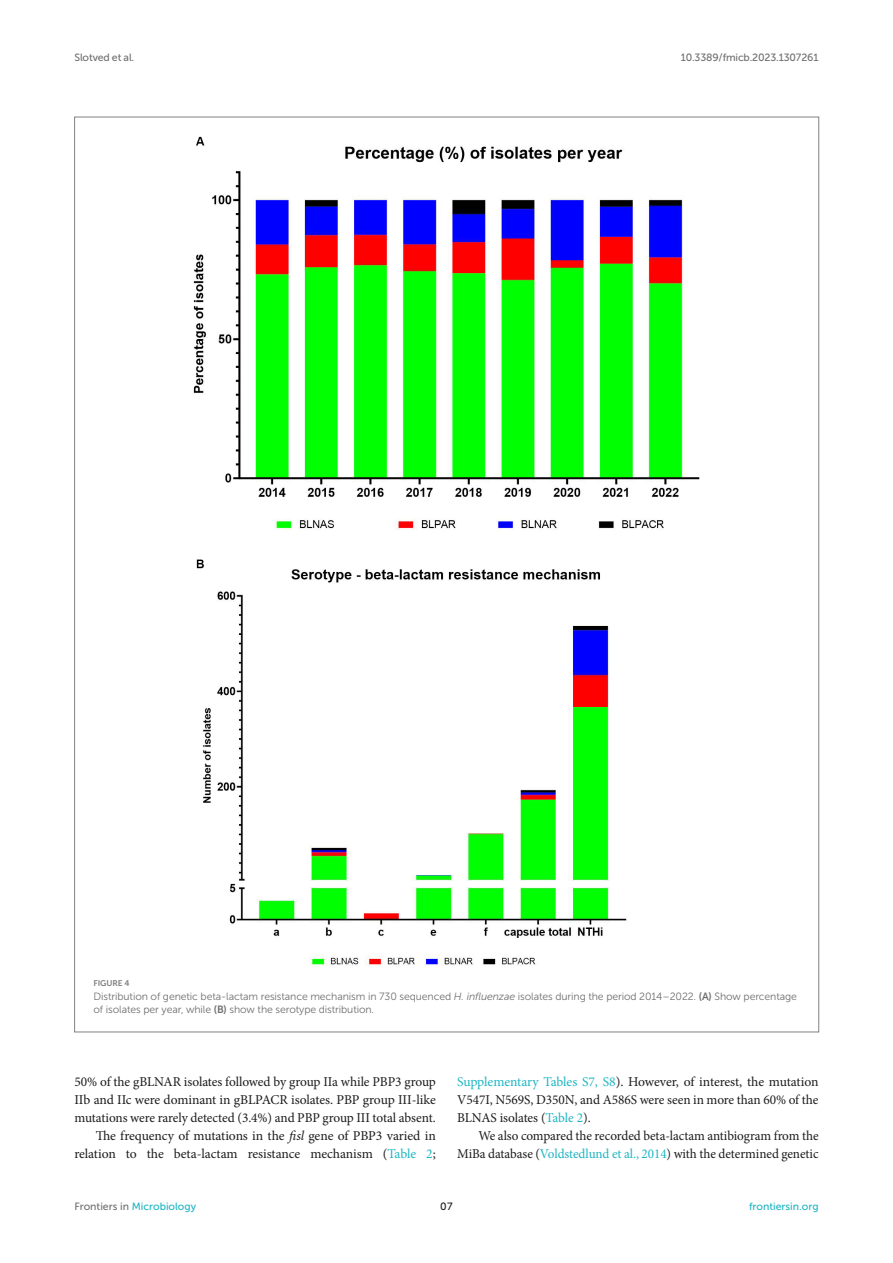
<style>
.page{position:relative;width:893px;height:1263px;background:#fff}
.page>*{position:absolute;margin:0;border:0;box-sizing:border-box;transform-origin:0 0}
.TEXT{font:13.5px/18px "Minion Pro";letter-spacing:-.005em;color:#1b1c1b;text-align:justify}
.FIG_LEG{font:10.5px/13.5px "Museo Sans 300";letter-spacing:-.01em;color:#706f70}
.t1{font:10.5px "Museo Sans 500";letter-spacing:-.015em;color:#706f70}
.t2{font:10.5px "Museo Sans 500";color:#1db5c3}
.t3{font:10.5px "Museo Sans 500";color:#1b1c1b}
.FIG_HD{font:8.25px "Museo Sans 700";letter-spacing:-.01em;color:#7e7f7f}
.s1{font-style:italic}
.s2{font-family:"Museo Sans 700"}
.s3{color:#1db5c3}
.s4{color:#706f70}
</style>
<div class="page">
<img style="left:193px;top:136px;width:507px;height:830px">
<p class="t1" style="left:74px;top:51px;width:61px">Slotved et al.</p>
<p class="t1" style="left:681px;top:51px;width:139px">10.3389/fmicb.2023.1307261</p>
<p class="FIG_HD" style="left:94px;top:978px;width:37px">FIGURE 4</p>
<p class="FIG_LEG" style="left:94px;top:989px;width:705px">Distribution of genetic beta-lactam resistance mechanism in 730 sequenced <span class="s1">H. influenzae</span> isolates during the period 2014–2022. <span class="s2">(A)</span> Show percentage of isolates per year, while <span class="s2">(B)</span> show the serotype distribution.</p>
<p class="TEXT" style="left:74px;top:1073px;width:363px">50% of the gBLNAR isolates followed by group IIa while PBP3 group IIb and IIc were dominant in gBLPACR isolates. PBP group III-like mutations were rarely detected (3.4%) and PBP group III total absent.</p>
<p class="TEXT" style="left:74px;top:1127px;width:363px;text-align:right">The frequency of mutations in the <span class="s1">fisl</span> gene of PBP3 varied in relation to the beta-lactam resistance mechanism (<span class="s3">Table 2</span>;</p>
<p class="TEXT" style="left:457px;top:1073px;width:363px"><span class="s3">Supplementary Tables S7, S8</span>). However, of interest, the mutation V547I, N569S, D350N, and A586S were seen in more than 60% of the BLNAS isolates (<span class="s3">Table 2</span>).</p>
<p class="TEXT" style="left:457px;top:1127px;width:363px;text-align:right">We also compared the recorded beta-lactam antibiogram from the<br>MiBa database (<span class="s3">Voldstedlund et al., 2014</span>) with the determined genetic</p>
<p class="t2" style="left:74px;top:1200px;width:123px"><span class="s4">Frontiers in</span> Microbiology</p>
<p class="t3" style="left:440px;top:1200px;width:14px">07</p>
<p class="t2" style="left:749px;top:1200px;width:71px">frontiersin.org</p>
</div>
